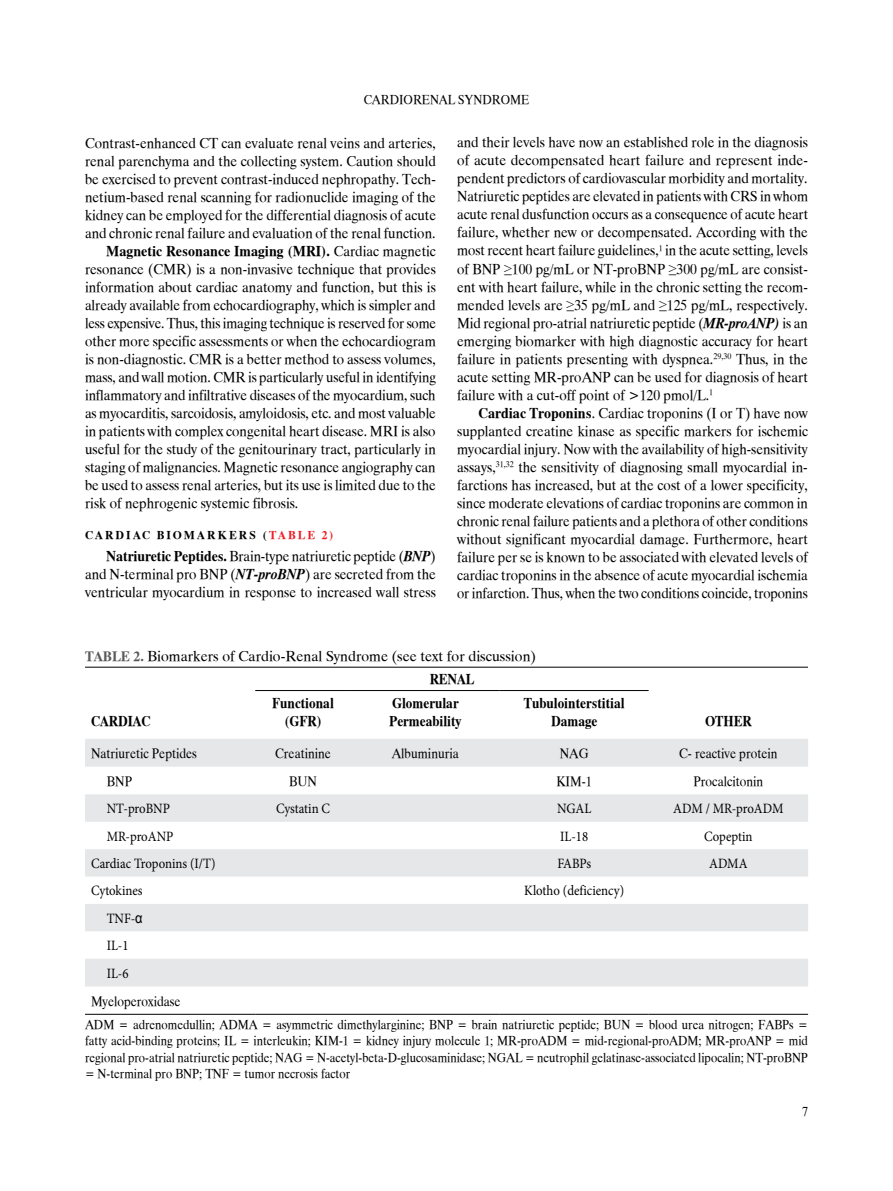
<style>
.page{position:relative;width:893px;height:1191px;background:#fff}
.page>*{position:absolute;margin:0;border:0;box-sizing:border-box;transform-origin:0 0}
.t1{font:15px/18px "UB Times";color:#000;text-align:justify;scale:.95 1}
.t2{font:15px/18px "UB Times";color:#000;text-align:justify;scale:.94 1}
.t3{font:15px/18px "UB Times Bold";color:#000;text-align:center;scale:.9 1}
.t4{font:15px "UB Times";color:#000}
.t5{font:15px "UB Times Bold";color:#000;scale:.95 1}
.t6{font:14.25px/27.3px "Minion Pro";color:#000;scale:.9 1}
.t7{font:14.25px "UB Times";color:#000;scale:.9 1}
.t8{font:13.5px/16.2px "UB Times";color:#000;text-align:justify;scale:.9 1}
.t9{font:12px "UB Times Bold";letter-spacing:.18em;color:#000}
.s1{font-family:"UB Times"}
.s2{color:#ed1d24}
.s3{font-family:"UB Times Bold"}
.s4{font-family:"UB Times Bold";font-style:italic}
.s5{font-family:"Times New Roman"}
.s6{font-family:"UB Times Bold";font-size:14.25px;color:#58595b}
.s7{font-family:"Arial"}
</style>
<div class="page">
<hr style="left:85px;top:667px;width:723px;height:1px;background:#000">
<svg style="left:85px;top:739px;width:723px;height:247px;fill:#e6e7e8"></svg>
<hr style="left:255px;top:690px;width:96px;height:1px;background:#000">
<hr style="left:351px;top:690px;width:149px;height:1px;background:#000">
<hr style="left:500px;top:690px;width:149px;height:1px;background:#000">
<hr style="left:85px;top:1014px;width:170px;height:1px;background:#000">
<hr style="left:255px;top:1014px;width:96px;height:1px;background:#000">
<hr style="left:351px;top:1014px;width:149px;height:1px;background:#000">
<hr style="left:500px;top:1014px;width:149px;height:1px;background:#000">
<hr style="left:649px;top:1014px;width:159px;height:1px;background:#000">
<p class="t8" style="left:364px;top:92px;width:20px">Cardiorenal</p>
<p class="t8" style="left:458px;top:92px;width:29px">Syndrome</p>
<p class="t1" style="left:85px;top:134px;width:371px">Contrast-enhanced CT can evaluate renal veins and arteries, renal parenchyma and the collecting system. Caution should be exercised to prevent contrast-induced nephropathy. Tech&shy;netium-based renal scanning for radionuclide imaging of the kidney can be employed for the differential diagnosis of acute and chronic renal failure and evaluation of the renal function.</p>
<p class="t5" style="left:106px;top:242px;width:348px">Magnetic Resonance Imaging (MRI). <span class="s1">Cardiac magnetic</span></p>
<p class="t1" style="left:85px;top:260px;width:371px">resonance (CMR) is a non-invasive technique that provides information about cardiac anatomy and function, but this is already available from echocardiography, which is simpler and less expensive. Thus, this imaging technique is reserved for some other more specific assessments or when the echocardiogram is non-diagnostic. CMR is a better method to assess volumes, mass, and wall motion. CMR is particularly useful in identifying inflammatory and infiltrative diseases of the myocardium, such as myocarditis, sarcoidosis, amyloidosis, etc. and most valuable in patients with complex congenital heart disease. MRI is also useful for the study of the genitourinary tract, particularly in staging of malignancies. Magnetic resonance angiography can be used to assess renal arteries, but its use is limited due to the risk of nephrogenic systemic fibrosis.</p>
<p class="t9" style="left:85px;top:528px;width:250px">CARDIAC BIOMARKERS (<span class="s2">Table 2)</span></p>
<p class="t2" style="left:85px;top:548px;width:375px;text-indent:21px"><span class="s3">Natriuretic Peptides.</span> Brain-type natriuretic peptide (<span class="s4">BNP</span>) and N-terminal pro BNP (<span class="s4">NT-proBNP</span>) are secreted from the ventricular myocardium in response to increased wall stress</p>
<p class="t1" style="left:457px;top:134px;width:371px">and their levels have now an established role in the diagnosis of acute decompensated heart failure and represent inde&shy;pendent predictors of cardiovascular morbidity and mortality.<br>Natriuretic peptides are elevated in patients with CRS in whom acute renal dusfunction occurs as a consequence of acute heart failure, whether new or decompensated. According with the most recent heart failure guidelines,<sup>1</sup> in the acute setting, levels of BNP <span class="s5">≥</span>100 pg/mL or NT-proBNP <span class="s5">≥</span>300 pg/mL are consist&shy;ent with heart failure, while in the chronic setting the recom&shy;mended levels are <span class="s5">≥</span>35 pg/mL and <span class="s5">≥</span>125 pg/mL, respectively.<br>Mid regional pro-atrial natriuretic peptide (<span class="s4">MR-proANP)</span> is an emerging biomarker with high diagnostic accuracy for heart failure in patients presenting with dyspnea.<sup>29,30</sup> Thus, in the acute setting MR-proANP can be used for diagnosis of heart failure with a cut-off point of &gt;120 pmol/L.<sup>1</sup></p>
<p class="t1" style="left:457px;top:404px;width:371px;text-indent:21px"><span class="s3">Cardiac Troponins</span>. Cardiac troponins (I or T) have now supplanted creatine kinase as specific markers for ischemic myocardial injury. Now with the availability of high-sensitivity assays,<sup>31,32</sup> the sensitivity of diagnosing small myocardial in&shy;farctions has increased, but at the cost of a lower specificity, since moderate elevations of cardiac troponins are common in chronic renal failure patients and a plethora of other conditions without significant myocardial damage. Furthermore, heart failure per se is known to be associated with elevated levels of cardiac troponins in the absence of acute myocardial ischemia or infarction. Thus, when the two conditions coincide, troponins</p>
<p class="t4" style="left:85px;top:648px;width:452px"><span class="s6">Table 2.</span> Biomarkers of Cardio-Renal Syndrome (see text for discussion)</p>
<p class="t3" style="left:91px;top:712px;width:68px">CARDIAC</p>
<p class="t3" style="left:430px;top:670px;width:51px">RENAL</p>
<p class="t3" style="left:272px;top:694px;width:70px">Functional (GFR)</p>
<p class="t3" style="left:389px;top:694px;width:82px;text-align:left">Glomerular<br>Permeability</p>
<p class="t3" style="left:524px;top:694px;width:114px">Tubulointerstitial<br>Damage</p>
<p class="t3" style="left:705px;top:712px;width:53px">OTHER</p>
<p class="t7" style="left:91px;top:746px;width:119px">Natriuretic Peptides</p>
<p class="t7" style="left:275px;top:746px;width:63px">Creatinine</p>
<p class="t7" style="left:392px;top:746px;width:76px">Albuminuria</p>
<p class="t7" style="left:560px;top:746px;width:33px">NAG</p>
<p class="t7" style="left:679px;top:746px;width:111px">C- reactive protein</p>
<p class="t7" style="left:107px;top:774px;width:30px">BNP</p>
<p class="t7" style="left:289px;top:774px;width:32px">BUN</p>
<p class="t7" style="left:556px;top:774px;width:41px">KIM-1</p>
<p class="t7" style="left:693px;top:774px;width:79px">Procalcitonin</p>
<p class="t6" style="left:107px;top:795px;width:72px">NT-proBNP</p>
<p class="t6" style="left:276px;top:795px;width:62px">Cystatin C</p>
<p class="t6" style="left:557px;top:795px;width:40px">NGAL</p>
<p class="t6" style="left:673px;top:795px;width:124px">ADM / MR-proADM</p>
<p class="t6" style="left:107px;top:822px;width:76px">MR-proANP</p>
<p class="t6" style="left:560px;top:822px;width:33px">IL-18</p>
<p class="t6" style="left:704px;top:822px;width:55px">Copeptin</p>
<p class="t6" style="left:91px;top:850px;width:140px">Cardiac Troponins (I/T)</p>
<p class="t6" style="left:557px;top:850px;width:39px">FABPs</p>
<p class="t6" style="left:709px;top:850px;width:44px">ADMA</p>
<p class="t6" style="left:91px;top:877px;width:59px">Cytokines</p>
<p class="t6" style="left:524px;top:877px;width:112px">Klotho (deficiency)</p>
<p class="t6" style="left:107px;top:904px;width:41px">TNF-<span class="s7">α<br></span>IL-1<br>IL-6</p>
<p class="t7" style="left:91px;top:993px;width:101px">Myeloperoxidase</p>
<p class="t8" style="left:85px;top:1017px;width:805px">ADM = adrenomedullin; ADMA = asymmetric dimethylarginine; BNP = brain natriuretic peptide; BUN = blood urea nitrogen; FABPs = fatty acid-binding proteins; IL = interleukin; KIM-1 = kidney injury molecule 1; MR-proADM = mid-regional-proADM; MR-proANP = mid regional pro-atrial natriuretic peptide; NAG = N-acetyl-beta-D-glucosaminidase; NGAL = neutrophil gelatinase-associated lipocalin; NT-proBNP = N-terminal pro BNP; TNF = tumor necrosis factor</p>
<p class="t8" style="left:802px;top:1104px;width:8px">7</p>
</div>
